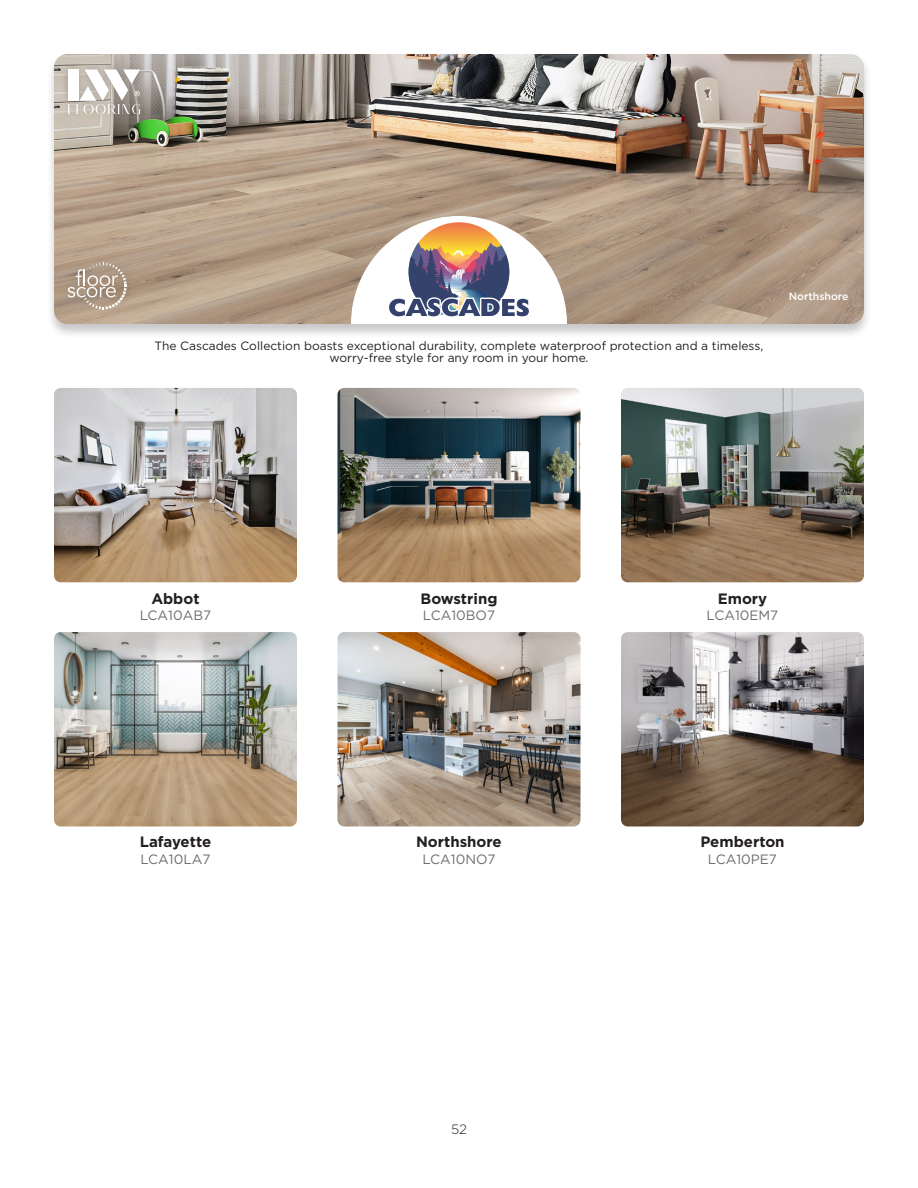
<style>
.page{position:relative;width:918px;height:1188px;background:#fff}
.page>*{position:absolute;margin:0;border:0;box-sizing:border-box;transform-origin:0 0}
.Body_Text{font:700 15px "Gotham";color:#231f20}
.Body_Text-2{font:13.5px "Gotham";color:#6c6d70}
.t1{font:300 13.5px "Gotham";color:#231f20}
.H3_Left{font:12px "Gotham";color:#231f20}
.Body_Text-3{font:500 10.5px "Gotham";color:#fff}
</style>
<div class="page">
<div style="left:46px;top:52px;width:826px;height:287px;background:#231f20;opacity:.25"></div>
<img style="left:54px;top:54px;width:810px;height:270px">
<img style="left:621px;top:388px;width:243px;height:194px">
<img style="left:338px;top:388px;width:242px;height:194px">
<img style="left:54px;top:388px;width:243px;height:194px">
<img style="left:621px;top:632px;width:243px;height:194px">
<img style="left:338px;top:632px;width:242px;height:194px">
<img style="left:54px;top:632px;width:243px;height:194px">
<div style="left:61px;top:256px;width:73px;height:61px;background:#231f20;opacity:.25"></div>
<svg style="left:68px;top:263px;width:59px;height:46px;background:#b7a595"></svg>
<svg style="left:351px;top:216px;width:216px;height:108px"></svg>
<div style="left:60px;top:62px;width:88px;height:59px;background:#231f20;opacity:.25"></div>
<svg style="left:68px;top:69px;width:72px;height:45px"></svg>
<p class="H3_Left" style="left:155px;top:338px;width:610px">The Cascades Collection boasts exceptional durability, complete waterproof protection and a timeless,</p>
<p class="H3_Left" style="left:329px;top:350px;width:261px">worry-free style for any room in your home.</p>
<p class="Body_Text-3" style="left:789px;top:289px;width:61px">Northshore</p>
<p class="Body_Text" style="left:151px;top:588px;width:50px">Abbot</p>
<p class="Body_Text-2" style="left:140px;top:607px;width:73px">LCA10AB7</p>
<p class="Body_Text" style="left:421px;top:588px;width:78px">Bowstring</p>
<p class="Body_Text-2" style="left:423px;top:607px;width:74px">LCA10BO7</p>
<p class="Body_Text" style="left:718px;top:588px;width:51px">Emory</p>
<p class="Body_Text-2" style="left:707px;top:607px;width:73px">LCA10EM7</p>
<p class="Body_Text" style="left:140px;top:832px;width:73px">Lafayette</p>
<p class="Body_Text-2" style="left:141px;top:850px;width:71px">LCA10LA7</p>
<p class="Body_Text" style="left:416px;top:832px;width:87px">Northshore</p>
<p class="Body_Text-2" style="left:422px;top:850px;width:75px">LCA10NO7</p>
<p class="t1" style="left:451px;top:1121px;width:17px">52</p>
<p class="Body_Text" style="left:700px;top:832px;width:86px">Pemberton</p>
<p class="Body_Text-2" style="left:708px;top:850px;width:71px">LCA10PE7</p>
</div>
